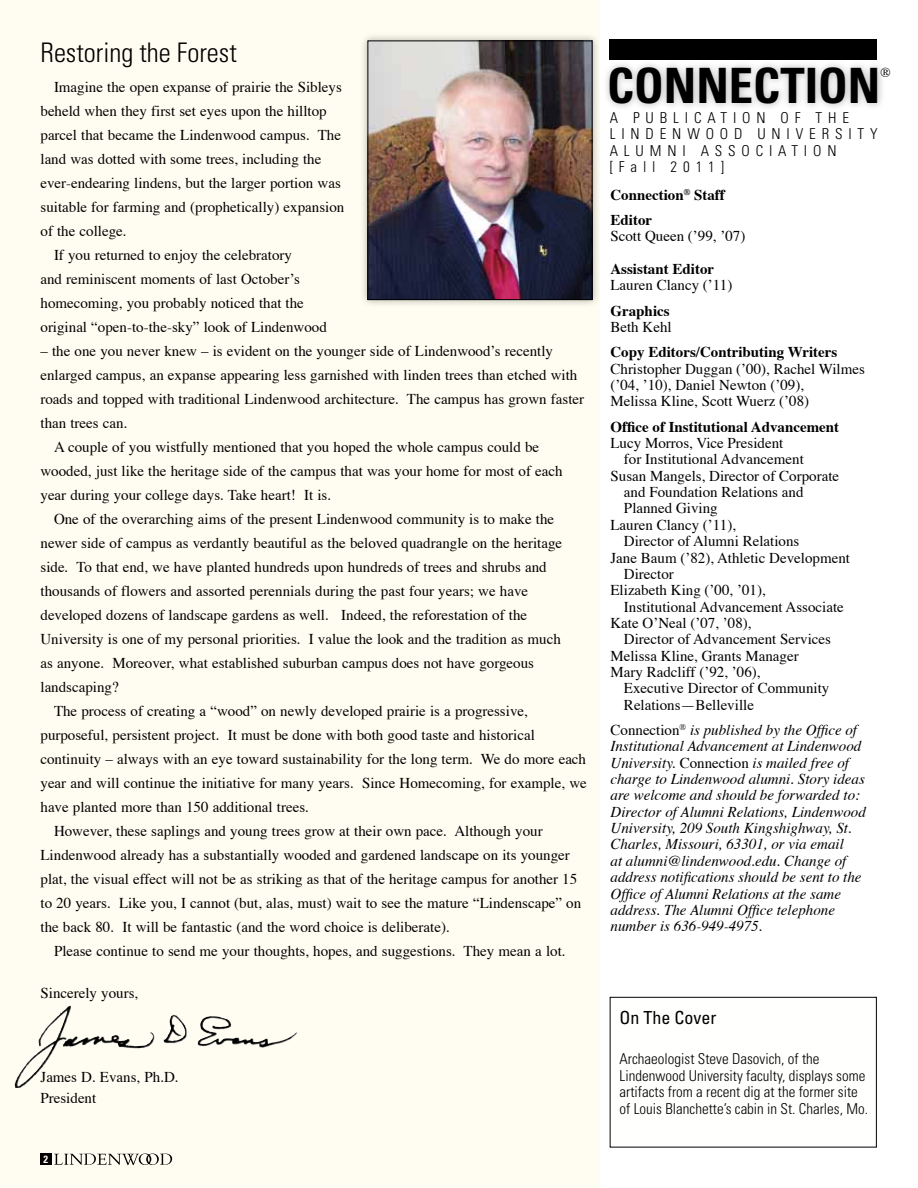
<style>
.page{position:relative;width:918px;height:1188px;background:#fff}
.page>*{position:absolute;margin:0;border:0;box-sizing:border-box;transform-origin:0 0}
.t1{font:700 condensed 48.75px "Univers";color:#000}
.t2{font:300 condensed 27px "Univers";color:#000}
.t3{font:condensed 18px "Univers LT Std";color:#000}
.t4{font:15px/16.4px "Times";color:#000}
.t5{font:italic 15px/16.4px "Times";color:#000}
.t6{font:300 condensed 15px/16.5px "Univers LT Std";color:#000}
.t7{font:700 15px/25.3px "Times";color:#000}
.t8{font:300 condensed 15px/16.5px "Univers";letter-spacing:.39em;color:#000}
.t9{font:13.5px "Times";color:#000}
.t10{font:700 condensed 10.5px "Univers";color:#fff}
.s1{font-style:normal}
</style>
<div class="page">
<div style="left:0;top:0;width:600px;height:1188px;background:#fffdf1"></div>
<img style="left:38px;top:1006px;width:33px;height:40px">
<div style="left:610px;top:997px;width:267px;height:151px;border:1px solid #000"></div>
<div style="left:609px;top:40px;width:268px;height:20px;background:#000"></div>
<div style="left:602px;top:60px;width:284px;height:52px;background:#000;opacity:.3"></div>
<div style="left:359px;top:32px;width:242px;height:276px;background:#000;opacity:.3"></div>
<img style="left:370px;top:42px;width:220px;height:256px">
<div style="left:368px;top:40px;width:224px;height:260px;border:1px solid #000"></div>
<h2 class="t2" style="left:40px;top:36px;width:198px">Restoring the Forest</h2>
<p class="t4" style="left:54px;top:78px;width:289px">Imagine the open expanse of prairie the Sibleys</p>
<p class="t4" style="left:40px;top:102px;width:288px">beheld when they first set eyes upon the hilltop</p>
<p class="t4" style="left:40px;top:126px;width:302px">parcel that became the Lindenwood campus. The</p>
<p class="t4" style="left:40px;top:150px;width:282px">land was dotted with some trees, including the</p>
<p class="t4" style="left:40px;top:174px;width:302px">ever-endearing lindens, but the larger portion was</p>
<p class="t4" style="left:40px;top:198px;width:305px">suitable for farming and (prophetically) expansion</p>
<p class="t4" style="left:40px;top:222px;width:88px">of the college.</p>
<p class="t4" style="left:54px;top:246px;width:240px">If you returned to enjoy the celebratory</p>
<p class="t4" style="left:40px;top:270px;width:261px">and reminiscent moments of last October’s</p>
<p class="t4" style="left:40px;top:294px;width:265px">homecoming, you probably noticed that the</p>
<p class="t4" style="left:40px;top:318px;width:288px">original “open-to-the-sky” look of Lindenwood</p>
<p class="t4" style="left:40px;top:342px;width:514px">– the one you never knew – is evident on the younger side of Lindenwood’s recently</p>
<p class="t4" style="left:40px;top:366px;width:538px">enlarged campus, an expanse appearing less garnished with linden trees than etched with</p>
<p class="t4" style="left:40px;top:390px;width:545px">roads and topped with traditional Lindenwood architecture. The campus has grown faster</p>
<p class="t4" style="left:40px;top:414px;width:88px">than trees can.</p>
<p class="t4" style="left:54px;top:438px;width:487px">A couple of you wistfully mentioned that you hoped the whole campus could be</p>
<p class="t4" style="left:40px;top:462px;width:524px">wooded, just like the heritage side of the campus that was your home for most of each</p>
<p class="t4" style="left:40px;top:486px;width:292px">year during your college days. Take heart! It is.</p>
<p class="t4" style="left:54px;top:510px;width:502px">One of the overarching aims of the present Lindenwood community is to make the</p>
<p class="t4" style="left:40px;top:534px;width:523px">newer side of campus as verdantly beautiful as the beloved quadrangle on the heritage</p>
<p class="t4" style="left:40px;top:558px;width:508px">side. To that end, we have planted hundreds upon hundreds of trees and shrubs and</p>
<p class="t4" style="left:40px;top:582px;width:489px">thousands of flowers and assorted perennials during the past four years; we have</p>
<p class="t4" style="left:40px;top:606px;width:488px">developed dozens of landscape gardens as well. Indeed, the reforestation of the</p>
<p class="t4" style="left:40px;top:630px;width:522px">University is one of my personal priorities. I value the look and the tradition as much</p>
<p class="t4" style="left:40px;top:654px;width:495px">as anyone. Moreover, what established suburban campus does not have gorgeous</p>
<p class="t4" style="left:40px;top:678px;width:80px">landscaping?</p>
<p class="t4" style="left:54px;top:702px;width:475px">The process of creating a “wood” on newly developed prairie is a progressive,</p>
<p class="t4" style="left:40px;top:726px;width:496px">purposeful, persistent project. It must be done with both good taste and historical</p>
<p class="t4" style="left:40px;top:750px;width:547px">continuity – always with an eye toward sustainability for the long term. We do more each</p>
<p class="t4" style="left:40px;top:774px;width:548px">year and will continue the initiative for many years. Since Homecoming, for example, we</p>
<p class="t4" style="left:40px;top:798px;width:270px">have planted more than 150 additional trees.</p>
<p class="t4" style="left:54px;top:822px;width:490px">However, these saplings and young trees grow at their own pace. Although your</p>
<p class="t4" style="left:40px;top:846px;width:531px">Lindenwood already has a substantially wooded and gardened landscape on its younger</p>
<p class="t4" style="left:40px;top:870px;width:538px">plat, the visual effect will not be as striking as that of the heritage campus for another 15</p>
<p class="t4" style="left:40px;top:894px;width:542px">to 20 years. Like you, I cannot (but, alas, must) wait to see the mature “Lindenscape” on</p>
<p class="t4" style="left:40px;top:918px;width:411px">the back 80. It will be fantastic (and the word choice is deliberate).</p>
<p class="t4" style="left:54px;top:942px;width:513px">Please continue to send me your thoughts, hopes, and suggestions. They mean a lot.</p>
<p class="t4" style="left:40px;top:984px;width:99px">Sincerely yours,</p>
<p class="t4" style="left:40px;top:1065px;width:140px;line-height:21px">James D. Evans, Ph.D.<br>President</p>
<p class="t10" style="left:44px;top:1153px;width:6px">2</p>
<h1 class="t1" style="left:607px;top:56px;width:275px">CONNECTION</h1>
<p class="t8" style="left:610px;top:109px;width:269px">A PUBLICATION OF THE<br>LINDENWOOD UNIVERSITY<br>ALUMNI ASSOCIATION [Fall 2011]</p>
<p class="t9" style="left:880px;top:60px;width:12px">®</p>
<p class="t7" style="left:610px;top:180px;width:116px">Connection<sup>®</sup> Staff<br>Editor</p>
<p class="t4" style="left:610px;top:227px;width:136px">Scott Queen (’99, ’07)</p>
<p class="t7" style="left:610px;top:255px;width:105px">Assistant Editor</p>
<p class="t4" style="left:610px;top:276px;width:123px">Lauren Clancy (’11)</p>
<p class="t7" style="left:610px;top:296px;width:61px">Graphics</p>
<p class="t4" style="left:610px;top:317px;width:63px">Beth Kehl</p>
<p class="t7" style="left:610px;top:338px;width:228px">Copy Editors/Contributing Writers</p>
<p class="t4" style="left:610px;top:359px;width:256px">Christopher Duggan (’00), Rachel Wilmes (’04, ’10), Daniel Newton (’09),<br>Melissa Kline, Scott Wuerz (’08)</p>
<p class="t7" style="left:610px;top:412px;width:230px">Office of Institutional Advancement</p>
<p class="t4" style="left:610px;top:434px;width:174px">Lucy Morros, Vice President</p>
<p class="t4" style="left:624px;top:450px;width:181px">for Institutional Advancement</p>
<p class="t4" style="left:610px;top:466px;width:230px">Susan Mangels, Director of Corporate</p>
<p class="t4" style="left:624px;top:483px;width:181px">and Foundation Relations and</p>
<p class="t4" style="left:624px;top:499px;width:95px">Planned Giving</p>
<p class="t4" style="left:610px;top:515px;width:127px">Lauren Clancy (’11),</p>
<p class="t4" style="left:624px;top:532px;width:177px">Director of Alumni Relations</p>
<p class="t4" style="left:610px;top:548px;width:241px">Jane Baum (’82), Athletic Development</p>
<p class="t4" style="left:624px;top:564px;width:51px">Director</p>
<p class="t4" style="left:610px;top:581px;width:157px">Elizabeth King (’00, ’01),</p>
<p class="t4" style="left:624px;top:597px;width:221px">Institutional Advancement Associate</p>
<p class="t4" style="left:610px;top:613px;width:143px">Kate O’Neal (’07, ’08),</p>
<p class="t4" style="left:624px;top:630px;width:209px">Director of Advancement Services</p>
<p class="t4" style="left:610px;top:646px;width:190px">Melissa Kline, Grants Manager</p>
<p class="t4" style="left:610px;top:662px;width:152px">Mary Radcliff (’92, ’06),</p>
<p class="t4" style="left:624px;top:679px;width:207px">Executive Director of Community</p>
<p class="t4" style="left:624px;top:695px;width:132px">Relations—Belleville</p>
<p class="t5" style="left:610px;top:721px;width:257px"><span class="s1">Connection</span><sup>®</sup> is published by the Office of Institutional Advancement at Lindenwood University. <span class="s1">Connection</span> is mailed free of charge to Lindenwood alumni. Story ideas are welcome and should be forwarded to:<br>Director of Alumni Relations, Lindenwood University, 209 South Kingshighway, St.<br>Charles, Missouri, 63301, or via email<br>at alumni@lindenwood.edu. Change of address notifications should be sent to the Office of Alumni Relations at the same address. The Alumni Office telephone number is 636-949-4975.</p>
<p class="t3" style="left:620px;top:1006px;width:98px">On The Cover</p>
<p class="t6" style="left:620px;top:1051px;width:250px">Archaeologist Steve Dasovich, of the Lindenwood University faculty, displays some artifacts from a recent dig at the former site of Louis Blanchette’s cabin in St. Charles, Mo.</p>
</div>
